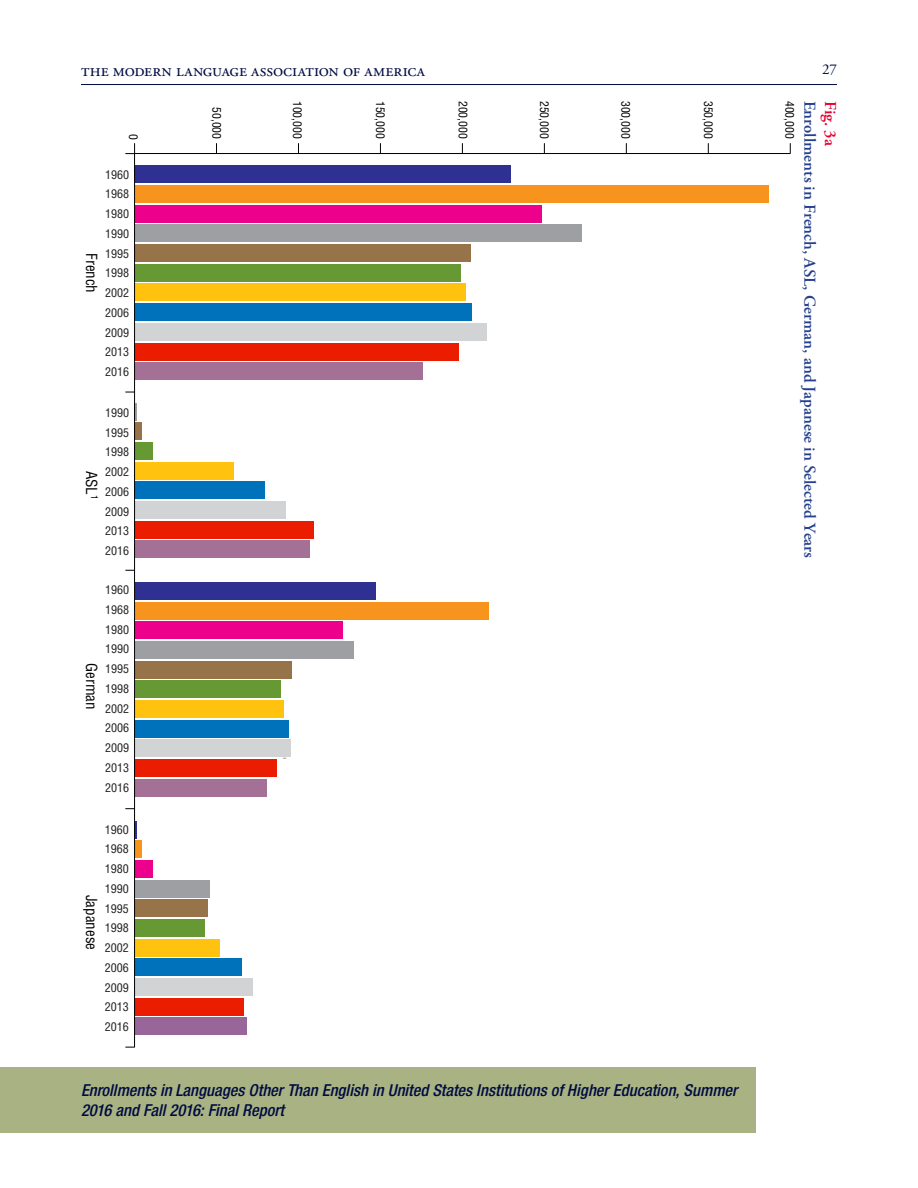
<style>
.page{position:relative;width:918px;height:1188px;background:#fff}
.page>*{position:absolute;margin:0;border:0;box-sizing:border-box;transform-origin:0 0}
.t1{font:18px "Adobe Garamond Pro";letter-spacing:-.005em;color:#000b42}
.t2{font:600 16.65px "Adobe Garamond Pro";color:#25408e}
.t3{font:600 16.65px "Adobe Garamond Pro";color:#e70031}
.t4{font:italic 500 condensed 16.5px/19.8px "Helvetica Neue LT Std";color:#000b42}
.t5{font:15px "Adobe Garamond Pro";color:#000b42}
.t6{font:condensed 14.85px "Helvetica LT Std";color:#000}
.t7{font:condensed 11.7px/19.8px "Helvetica LT Std";color:#231f20;text-align:justify}
.t8{font:condensed 11.55px "Helvetica LT Std";color:#000}
</style>
<div class="page">
<hr style="left:81px;top:84px;width:756px;height:1px;background:#000b42">
<div style="left:0;top:1067px;width:756px;height:66px;background:#a8b282"></div>
<div style="left:135px;top:165px;width:376px;height:18px;background:#2e3192"></div>
<div style="left:135px;top:185px;width:633px;height:18px;background:#f7941e"></div>
<div style="left:135px;top:205px;width:407px;height:18px;background:#ec008c"></div>
<div style="left:135px;top:225px;width:447px;height:17px;background:#9d9fa2"></div>
<div style="left:135px;top:244px;width:336px;height:18px;background:#967348"></div>
<div style="left:135px;top:264px;width:326px;height:18px;background:#693"></div>
<div style="left:135px;top:284px;width:331px;height:17px;background:#ffc20e"></div>
<div style="left:135px;top:303px;width:337px;height:18px;background:#0072bc"></div>
<div style="left:135px;top:323px;width:352px;height:18px;background:#d1d3d4"></div>
<div style="left:135px;top:343px;width:324px;height:17px;background:#ea1d01"></div>
<div style="left:135px;top:362px;width:288px;height:18px;background:#a47095"></div>
<svg style="left:135px;top:403px;width:2px;height:18px"></svg>
<div style="left:135px;top:422px;width:7px;height:18px;background:#967348"></div>
<div style="left:135px;top:442px;width:18px;height:18px;background:#693"></div>
<div style="left:135px;top:462px;width:99px;height:18px;background:#ffc20e"></div>
<div style="left:135px;top:481px;width:130px;height:18px;background:#0072bc"></div>
<div style="left:135px;top:501px;width:150px;height:18px;background:#d1d3d4"></div>
<div style="left:135px;top:521px;width:179px;height:18px;background:#ea1d01"></div>
<div style="left:135px;top:540px;width:175px;height:18px;background:#a47095"></div>
<div style="left:135px;top:582px;width:240px;height:18px;background:#2e3192"></div>
<div style="left:135px;top:602px;width:353px;height:18px;background:#f7941e"></div>
<div style="left:135px;top:621px;width:208px;height:18px;background:#ec008c"></div>
<div style="left:135px;top:641px;width:219px;height:18px;background:#9d9fa2"></div>
<div style="left:135px;top:661px;width:157px;height:18px;background:#967348"></div>
<div style="left:135px;top:681px;width:145px;height:17px;background:#693"></div>
<div style="left:135px;top:700px;width:149px;height:18px;background:#ffc20e"></div>
<div style="left:135px;top:720px;width:154px;height:18px;background:#0072bc"></div>
<div style="left:135px;top:740px;width:156px;height:17px;background:#d1d3d4"></div>
<div style="left:135px;top:759px;width:142px;height:18px;background:#ea1d01"></div>
<div style="left:135px;top:779px;width:132px;height:18px;background:#a47095"></div>
<svg style="left:135px;top:821px;width:2px;height:17px"></svg>
<div style="left:135px;top:840px;width:7px;height:18px;background:#f7941e"></div>
<div style="left:135px;top:860px;width:18px;height:18px;background:#ec008c"></div>
<div style="left:135px;top:880px;width:75px;height:17px;background:#9d9fa2"></div>
<div style="left:135px;top:899px;width:73px;height:18px;background:#967348"></div>
<div style="left:135px;top:919px;width:70px;height:18px;background:#693"></div>
<div style="left:135px;top:939px;width:85px;height:18px;background:#ffc20e"></div>
<div style="left:135px;top:958px;width:107px;height:18px;background:#0072bc"></div>
<div style="left:135px;top:978px;width:118px;height:18px;background:#d1d3d4"></div>
<div style="left:135px;top:998px;width:109px;height:18px;background:#ea1d01"></div>
<div style="left:135px;top:1017px;width:112px;height:18px;background:#969"></div>
<hr style="left:134px;top:154px;width:1px;height:893px;background:#000">
<hr style="left:135px;top:153px;width:655px;height:1px;background:#000">
<svg style="left:126px;top:143px;width:9px;height:11px"></svg>
<h1 class="t1" style="left:81px;top:60px;width:345px">the modern language association of america</h1>
<p class="t5" style="left:822px;top:60px;width:16px">27</p>
<p class="t8" style="left:141px;top:134px;width:7px;rotate:90deg">0</p>
<p class="t6" style="left:101px;top:253px;width:42px;rotate:90deg">French</p>
<p class="t7" style="left:105px;top:164px;width:26px">1960<br>1968<br>1980<br>1990<br>1995<br>1998<br>2002<br>2006<br>2009<br>2013<br>2016</p>
<p class="t7" style="left:105px;top:403px;width:26px">1990<br>1995<br>1998<br>2002<br>2006<br>2009<br>2013<br>2016</p>
<p class="t6" style="left:101px;top:471px;width:30px;rotate:90deg">ASL<sup>1</sup></p>
<p class="t6" style="left:101px;top:663px;width:48px;rotate:90deg">German</p>
<p class="t7" style="left:105px;top:580px;width:26px">1960<br>1968<br>1980<br>1990<br>1995<br>1998<br>2002<br>2006<br>2009<br>2013<br>2016</p>
<p class="t6" style="left:101px;top:895px;width:57px;rotate:90deg">Japanese</p>
<p class="t7" style="left:105px;top:819px;width:26px">1960<br>1968<br>1980<br>1990<br>1995<br>1998<br>2002<br>2006<br>2009<br>2013<br>2016</p>
<p class="t8" style="left:224px;top:107px;width:34px;rotate:90deg">50,000</p>
<p class="t8" style="left:305px;top:101px;width:40px;rotate:90deg">100,000</p>
<p class="t8" style="left:388px;top:101px;width:40px;rotate:90deg">150,000</p>
<p class="t8" style="left:470px;top:101px;width:40px;rotate:90deg">200,000</p>
<p class="t8" style="left:552px;top:101px;width:40px;rotate:90deg">250,000</p>
<p class="t8" style="left:633px;top:101px;width:40px;rotate:90deg">300,000</p>
<p class="t8" style="left:716px;top:101px;width:40px;rotate:90deg">350,000</p>
<p class="t8" style="left:797px;top:101px;width:40px;rotate:90deg">400,000</p>
<h2 class="t2" style="left:819px;top:101px;width:459px;rotate:90deg">Enrollments in French, ASL, German, and Japanese in Selected Years</h2>
<h2 class="t3" style="left:840px;top:101px;width:47px;rotate:90deg">Fig. 3a</h2>
<h3 class="t4" style="left:81px;top:1080px;width:658px">Enrollments in Languages Other Than English in United States Institutions of Higher Education, Summer<br>2016 and Fall 2016: Final Report</h3>
</div>
